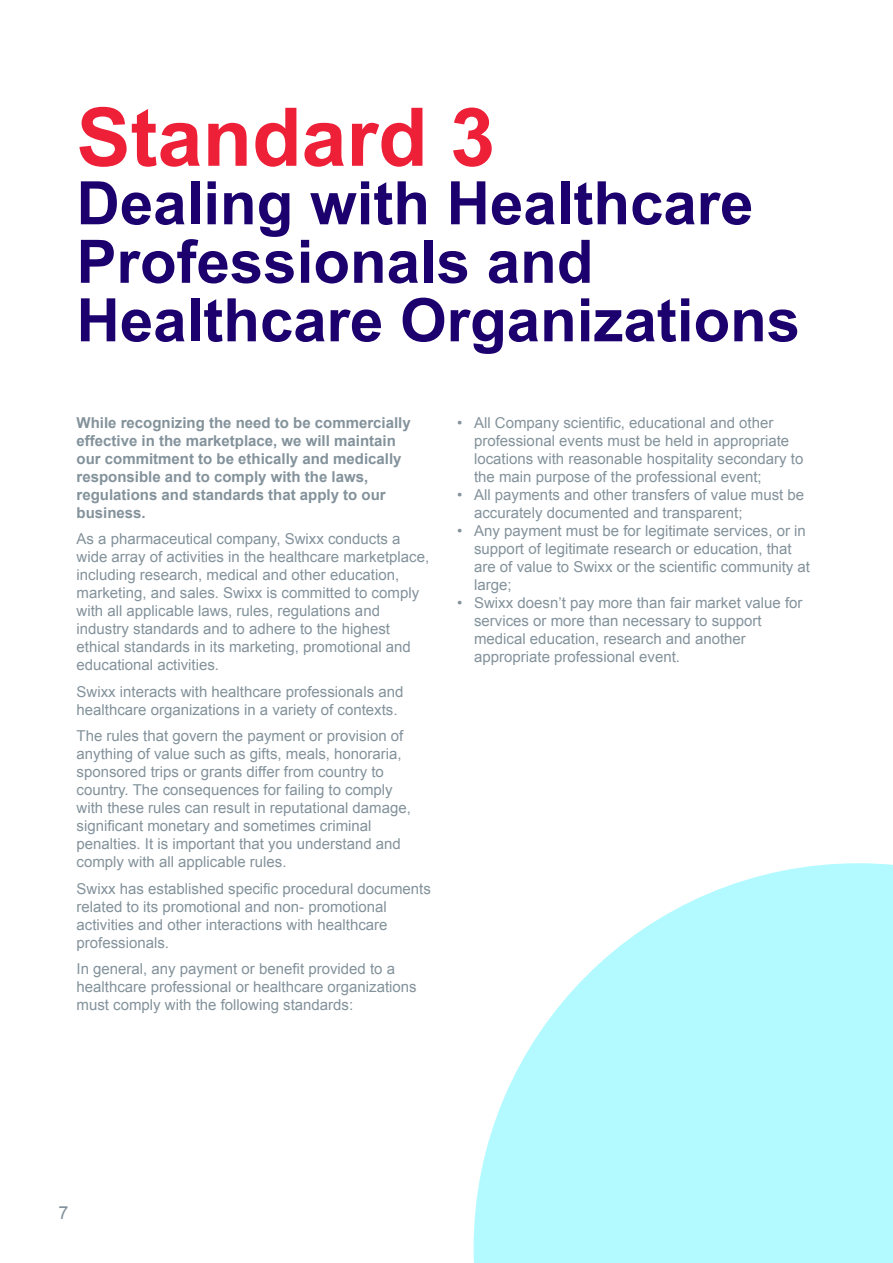
<style>
.page{position:relative;width:893px;height:1263px;background:#fff}
.page>*{position:absolute;margin:0;border:0;box-sizing:border-box;transform-origin:0 0}
.t1{font:700 81px "Arial";color:#ee2038}
.t2{font:700 60px/58.5px "Arial";color:#1c006e}
.t3{font:18px "Arial";color:#83929b}
.t4{font:15px/18px "Arial";color:#83929b}
.t5{font:700 15px/18px "Arial";color:#83929b}
</style>
<div class="page">
<svg style="left:474px;top:863px;width:419px;height:400px;fill:#b2faff"></svg>
<h1 class="t1" style="left:77px;top:84px;width:420px">Standard 3</h1>
<h2 class="t2" style="left:77px;top:176px;width:725px">Dealing with Healthcare<br>Professionals and<br>Healthcare Organizations</h2>
<p class="t5" style="left:77px;top:414px;width:336px">While recognizing the need to be commercially effective in the marketplace, we will maintain our commitment to be ethically and medically responsible and to comply with the laws, regulations and standards that apply to our business.</p>
<p class="t4" style="left:77px;top:530px;width:354px">As a pharmaceutical company, Swixx conducts a wide array of activities in the healthcare marketplace, including research, medical and other education, marketing, and sales. Swixx is committed to comply with all applicable laws, rules, regulations and industry standards and to adhere to the highest ethical standards in its marketing, promotional and educational activities.</p>
<p class="t4" style="left:77px;top:683px;width:328px">Swixx interacts with healthcare professionals and healthcare organizations in a variety of contexts.</p>
<p class="t4" style="left:77px;top:727px;width:336px">The rules that govern the payment or provision of anything of value such as gifts, meals, honoraria, sponsored trips or grants differ from country to country. The consequences for failing to comply with these rules can result in reputational damage, significant monetary and sometimes criminal penalties. It is important that you understand and comply with all applicable rules.</p>
<p class="t4" style="left:77px;top:880px;width:356px">Swixx has established specific procedural documents related to its promotional and non- promotional activities and other interactions with healthcare professionals.</p>
<p class="t4" style="left:77px;top:960px;width:342px">In general, any payment or benefit provided to a healthcare professional or healthcare organizations must comply with the following standards:</p>
<p class="t4" style="left:474px;top:414px;width:331px;text-indent:-17px">• All Company scientific, educational and other professional events must be held in appropriate locations with reasonable hospitality secondary to the main purpose of the professional event;</p>
<p class="t4" style="left:474px;top:486px;width:332px;text-indent:-17px">• All payments and other transfers of value must be accurately documented and transparent;</p>
<p class="t4" style="left:474px;top:522px;width:337px;text-indent:-17px">• Any payment must be for legitimate services, or in support of legitimate research or education, that are of value to Swixx or the scientific community at large;</p>
<p class="t4" style="left:474px;top:594px;width:330px;text-indent:-17px">• Swixx doesn’t pay more than fair market value for services or more than necessary to support medical education, research and another appropriate professional event.</p>
<p class="t3" style="left:58px;top:1200px;width:12px">7</p>
</div>
